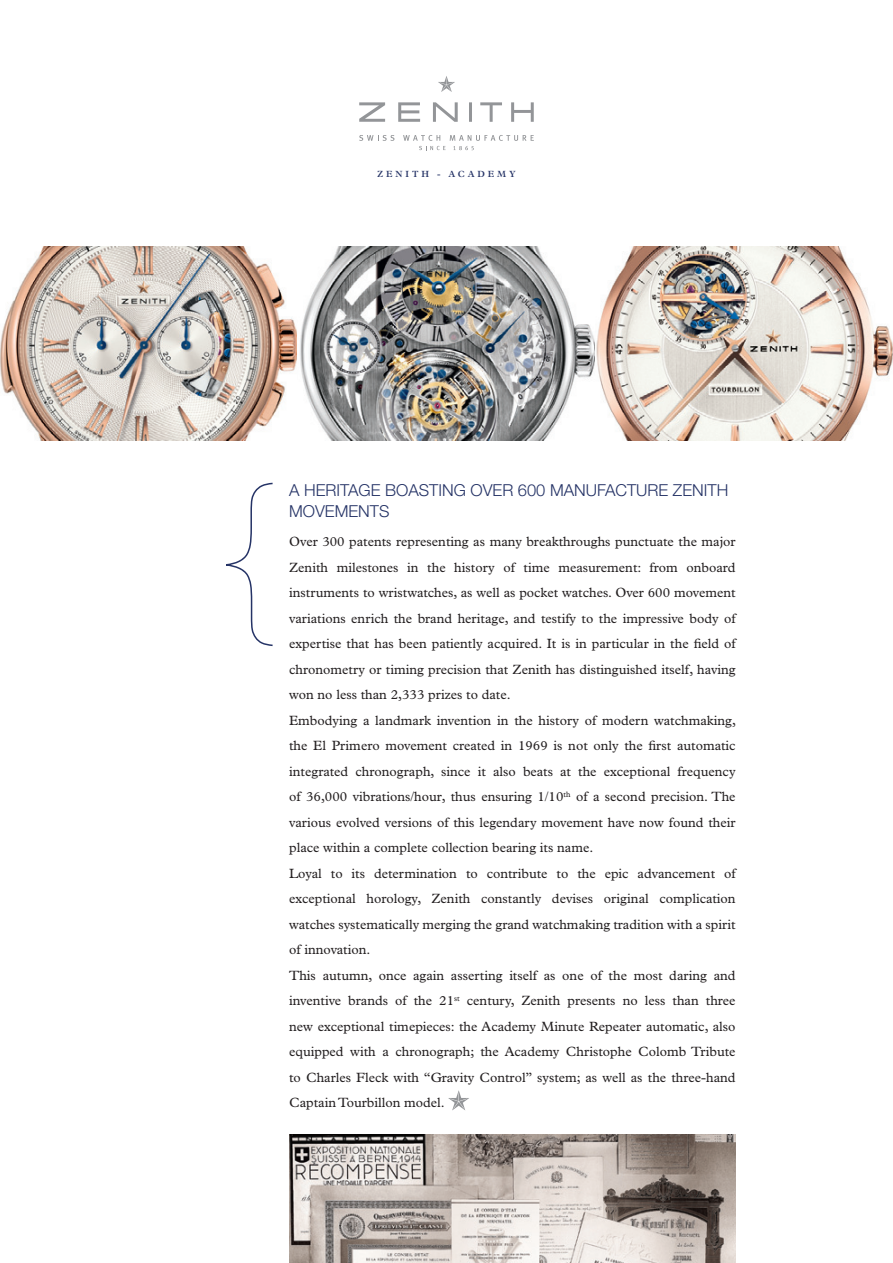
<style>
.page{position:relative;width:893px;height:1263px;background:#fff}
.page>*{position:absolute;margin:0;border:0;box-sizing:border-box;transform-origin:0 0}
.t1{font:300 16.5px/21px "Helvetica Neue";color:#253366}
.t2{font:13.5px/25.5px "Plantin";color:#231f20}
.t3{font:600 9px "Plantin";letter-spacing:.32em;color:#253366}
</style>
<div class="page">
<svg style="left:438px;top:76px;width:17px;height:16px"></svg>
<svg style="left:359px;top:102px;width:175px;height:20px"></svg>
<svg style="left:359px;top:135px;width:35px;height:6px"></svg>
<svg style="left:403px;top:135px;width:131px;height:15px"></svg>
<img style="left:0;top:247px;width:893px;height:193px">
<svg style="left:448px;top:1090px;width:21px;height:20px"></svg>
<svg style="left:226px;top:483px;width:47px;height:163px"></svg>
<img style="left:289px;top:1134px;width:447px;height:129px">
<p class="t3" style="left:377px;top:168px;width:140px">ZENITH - ACADEMY</p>
<p class="t1" style="left:289px;top:479px;width:441px">A HERITAGE BOASTING OVER 600 MANUFACTURE ZENITH<br>MOVEMENTS</p>
<p class="t2" style="left:289px;top:529px;width:449px">over 300 patents representing as many breakthroughs punctuate the major Zenith milestones in the history of time measurement: from onboard instruments to wristwatches, as well as pocket watches. over 600 movement variations enrich the brand heritage, and testify to the impressive body of expertise that has been patiently acquired. it is in particular in the field of chronometry or timing precision that Zenith has distinguished itself, having won no less than 2,333 prizes to date.<br>embodying a landmark invention in the history of modern watchmaking, the el primero movement created in 1969 is not only the first automatic integrated chronograph, since it also beats at the exceptional frequency of 36,000 vibrations/hour, thus ensuring 1/10<sup>th</sup> of a second precision. the various evolved versions of this legendary movement have now found their place within a complete collection bearing its name.<br>loyal to its determination to contribute to the epic advancement of exceptional horology, Zenith constantly devises original complication watches systematically merging the grand watchmaking tradition with a spirit of innovation.<br>this autumn, once again asserting itself as one of the most daring and inventive brands of the 21<sup>st</sup> century, Zenith presents no less than three new exceptional timepieces: the academy Minute repeater automatic, also equipped with a chronograph; the academy christophe colomb tribute to charles fleck with “gravity control” system; as well as the three-hand captain tourbillon model.</p>
</div>
